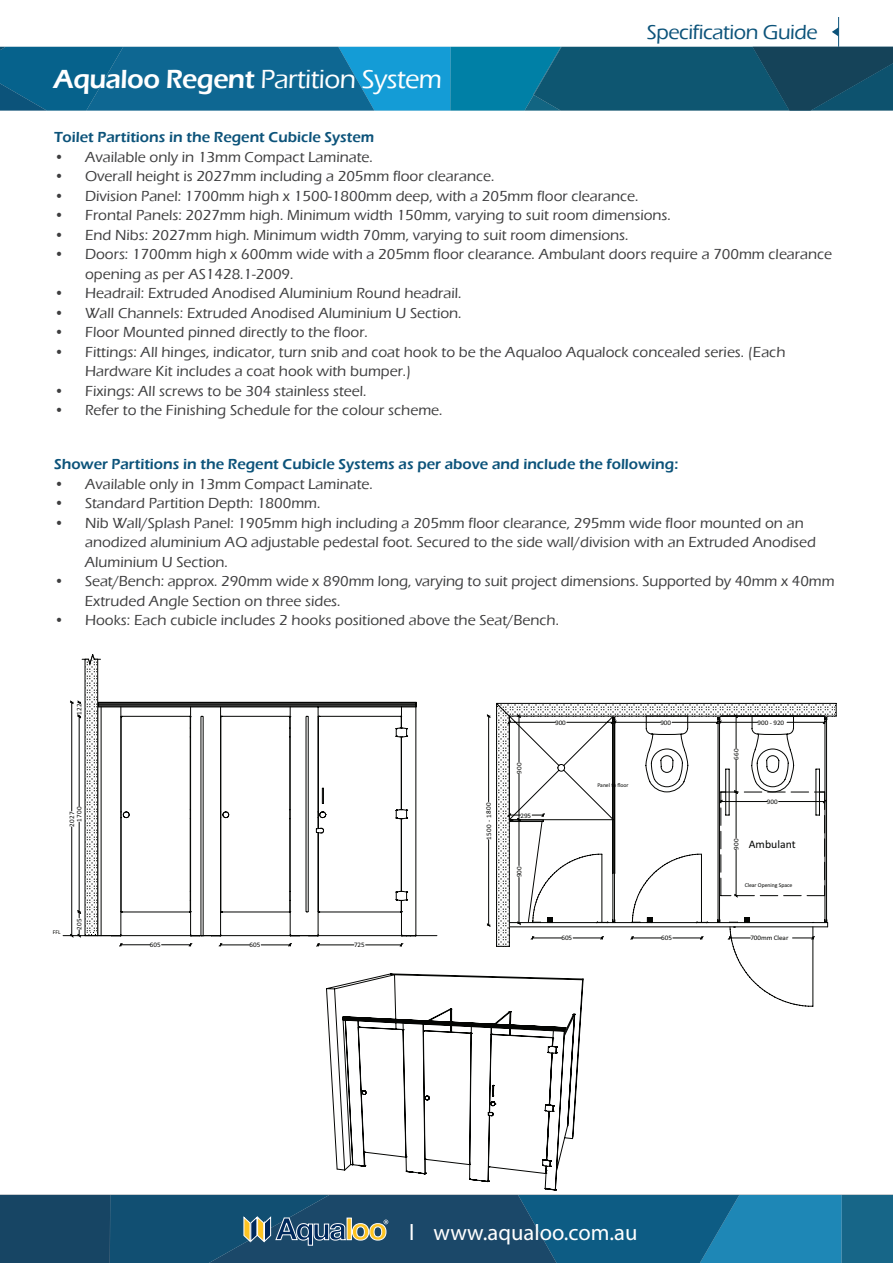
<style>
.page{position:relative;width:893px;height:1263px;background:#fff}
.page>*{position:absolute;margin:0;border:0;box-sizing:border-box;transform-origin:0 0}
.t1{font:500 27px "Eras ITC";letter-spacing:-.02em;color:#fff}
.t2{font:22.5px "Myriad Pro";color:#fff}
.t3{font:500 21px "Eras ITC";letter-spacing:-.02em;color:#0c537a}
.t4{font:500 15px/19.5px "Eras ITC";color:#3e3e3f}
.t5{font:600 15px "Eras ITC";color:#0c537a}
.t6{font:11.55px "Calibri";color:#040503}
.t7{font:6.9px "Calibri";letter-spacing:-.01em;color:#040503;scale:1.04 1}
.t8{font:6.9px "Calibri";letter-spacing:.04em;color:#040503;scale:1.04 1}
.t9{font:5.7px "Calibri";letter-spacing:-.01em;color:#040503}
.s1{font-weight:600}
</style>
<div class="page">
<svg style="left:496px;top:703px;width:341px;height:303px"></svg>
<svg style="left:487px;top:922px;width:3px;height:5px"></svg>
<svg style="left:486px;top:702px;width:57px;height:220px"></svg>
<svg style="left:63px;top:655px;width:374px;height:281px"></svg>
<svg style="left:119px;top:943px;width:73px;height:3px"></svg>
<svg style="left:219px;top:943px;width:73px;height:3px"></svg>
<svg style="left:316px;top:943px;width:87px;height:4px"></svg>
<svg style="left:70px;top:700px;width:346px;height:237px"></svg>
<svg style="left:326px;top:973px;width:257px;height:53px"></svg>
<svg style="left:337px;top:979px;width:246px;height:47px"></svg>
<svg style="left:0;top:47px;width:893px;height:64px;background:#0e668b"></svg>
<div style="left:0;top:1195px;width:110px;height:68px;background:#174564"></div>
<svg style="left:110px;top:1026px;width:783px;height:237px"></svg>
<svg style="left:832px;top:27px;width:6px;height:9px"></svg>
<hr style="left:838px;top:17px;width:1px;height:30px;background:#0c537a">
<p class="t1" style="left:54px;top:64px;width:390px"><span class="s1">Aqualoo Regent</span> Partition System</p>
<p class="t3" style="left:647px;top:20px;width:172px">Specification Guide</p>
<p class="t5" style="left:54px;top:129px;width:322px">Toilet Partitions in the Regent Cubicle System</p>
<p class="t4" style="left:54px;top:147px;width:320px">• Available only in 13mm Compact Laminate.</p>
<p class="t4" style="left:54px;top:167px;width:442px">• Overall height is 2027mm including a 205mm floor clearance.</p>
<p class="t4" style="left:54px;top:186px;width:586px">• Division Panel: 1700mm high x 1500-1800mm deep, with a 205mm floor clearance.</p>
<p class="t4" style="left:54px;top:206px;width:618px">• Frontal Panels: 2027mm high. Minimum width 150mm, varying to suit room dimensions.</p>
<p class="t4" style="left:54px;top:225px;width:576px">• End Nibs: 2027mm high. Minimum width 70mm, varying to suit room dimensions.</p>
<p class="t4" style="left:85px;top:245px;width:749px;text-indent:-31px">• Doors: 1700mm high x 600mm wide with a 205mm floor clearance. Ambulant doors require a 700mm clearance opening as per AS1428.1-2009.</p>
<p class="t4" style="left:54px;top:284px;width:409px">• Headrail: Extruded Anodised Aluminium Round headrail.</p>
<p class="t4" style="left:54px;top:303px;width:409px">• Wall Channels: Extruded Anodised Aluminium U Section.</p>
<p class="t4" style="left:54px;top:323px;width:315px">• Floor Mounted pinned directly to the floor.</p>
<p class="t4" style="left:85px;top:342px;width:702px;text-indent:-31px">• Fittings: All hinges, indicator, turn snib and coat hook to be the Aqualoo Aqualock concealed series. (Each<br>Hardware Kit includes a coat hook with bumper.)</p>
<p class="t4" style="left:54px;top:381px;width:314px">• Fixings: All screws to be 304 stainless steel.</p>
<p class="t4" style="left:54px;top:401px;width:390px">• Refer to the Finishing Schedule for the colour scheme.</p>
<p class="t5" style="left:54px;top:456px;width:626px">Shower Partitions in the Regent Cubicle Systems as per above and include the following:</p>
<p class="t4" style="left:54px;top:474px;width:320px">• Available only in 13mm Compact Laminate.</p>
<p class="t4" style="left:54px;top:494px;width:268px">• Standard Partition Depth: 1800mm.</p>
<p class="t4" style="left:85px;top:513px;width:733px;text-indent:-31px">• Nib Wall/Splash Panel: 1905mm high including a 205mm floor clearance, 295mm wide floor mounted on an anodized aluminium AQ adjustable pedestal foot. Secured to the side wall/division with an Extruded Anodised<br>Aluminium U Section.</p>
<p class="t4" style="left:85px;top:572px;width:751px;text-indent:-31px">• Seat/Bench: approx. 290mm wide x 890mm long, varying to suit project dimensions. Supported by 40mm x 40mm<br>Extruded Angle Section on three sides.</p>
<p class="t4" style="left:54px;top:611px;width:507px">• Hooks: Each cubicle includes 2 hooks positioned above the Seat/Bench.</p>
<p class="t7" style="left:75px;top:715px;width:13px;rotate:-90deg">122</p>
<p class="t7" style="left:75px;top:822px;width:16px;rotate:-90deg">1700</p>
<p class="t7" style="left:68px;top:827px;width:16px;rotate:-90deg">2027</p>
<p class="t9" style="left:53px;top:929px;width:9px">FFL</p>
<p class="t7" style="left:75px;top:930px;width:13px;rotate:-90deg">205</p>
<p class="t7" style="left:150px;top:940px;width:12px">605</p>
<p class="t7" style="left:250px;top:941px;width:12px">605</p>
<p class="t7" style="left:354px;top:941px;width:12px">725</p>
<p class="t8" style="left:484px;top:840px;width:38px;rotate:-90deg">1500 - 1800</p>
<p class="t7" style="left:515px;top:774px;width:13px;rotate:-90deg">900</p>
<p class="t7" style="left:520px;top:811px;width:12px">295</p>
<p class="t7" style="left:515px;top:877px;width:13px;rotate:-90deg">900</p>
<p class="t7" style="left:555px;top:718px;width:12px">900</p>
<p class="t7" style="left:660px;top:718px;width:12px">900</p>
<p class="t7" style="left:757px;top:718px;width:27px">900 - 920</p>
<p class="t9" style="left:597px;top:781px;width:33px">Panel to floor</p>
<p class="t7" style="left:732px;top:760px;width:13px;rotate:-90deg">660</p>
<p class="t7" style="left:767px;top:797px;width:12px">900</p>
<p class="t7" style="left:732px;top:850px;width:13px;rotate:-90deg">900</p>
<p class="t6" style="left:749px;top:837px;width:49px">Ambulant</p>
<p class="t9" style="left:745px;top:882px;width:49px">Clear Opening Space</p>
<p class="t7" style="left:561px;top:934px;width:12px">605</p>
<p class="t7" style="left:661px;top:934px;width:12px">605</p>
<p class="t7" style="left:750px;top:934px;width:38px">700mm Clear</p>
<p class="t2" style="left:409px;top:1218px;width:230px">l www.aqualoo.com.au</p>
</div>
